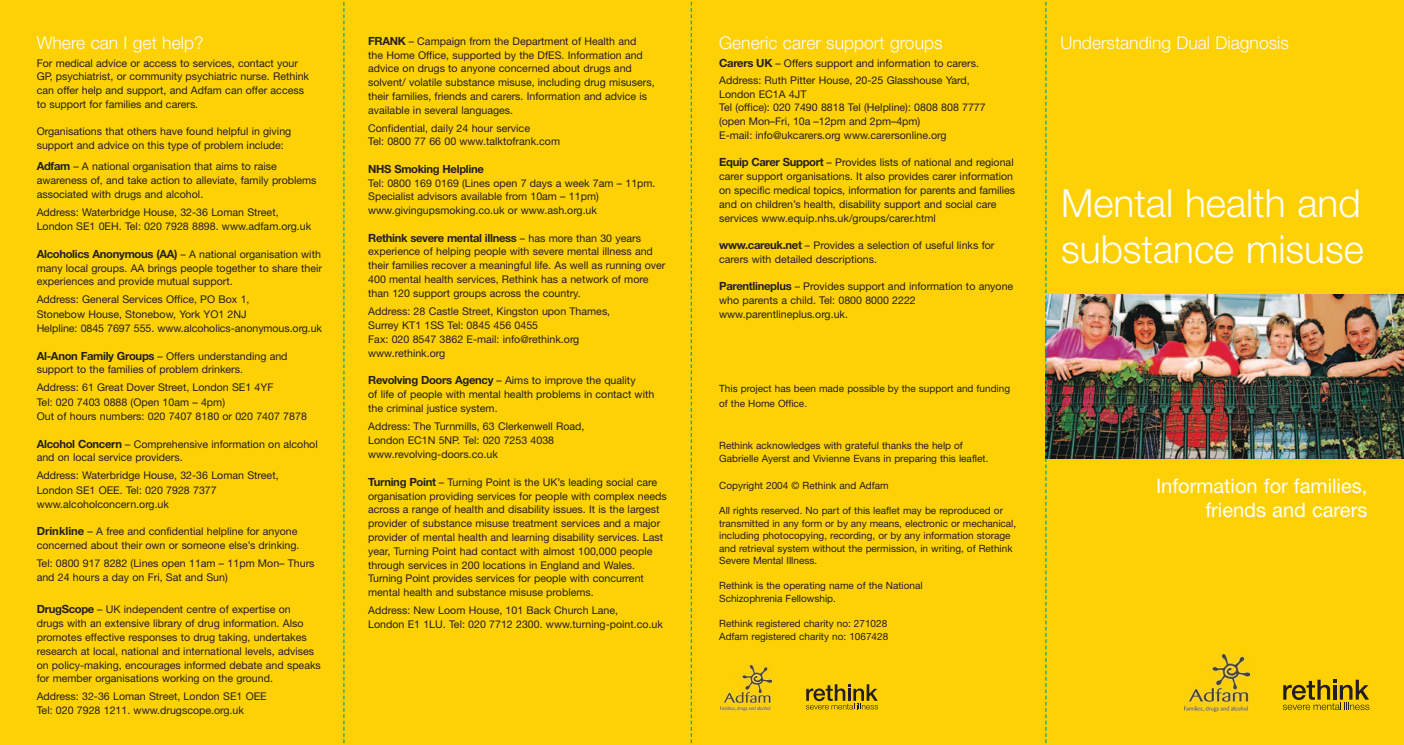
<style>
.page{position:relative;width:1404px;height:745px;background:#fff}
.page>*{position:absolute;margin:0;border:0;box-sizing:border-box;transform-origin:0 0}
.t1{font:300 38.75px/46.5px "Helvetica Neue";color:#fff}
.t2{font:20px/24px "Helvetica Neue";color:#fff;text-align:right}
.t3{font:300 17.5px "Helvetica Neue";color:#fff}
.t4{font:700 11.25px "Helvetica Neue";letter-spacing:-.03em;color:#231f20}
.t5{font:10.62px/13.8px "Helvetica Neue";color:#231f20}
.t6{font:10px/12.5px "Helvetica Neue";color:#231f20}
.s1{font-weight:700;font-size:11.25px}
.s2{font-weight:400;font-size:10.62px}
</style>
<div class="page">
<div style="left:344px;top:0;width:347px;height:744px;background:#fed105"></div>
<div style="left:691px;top:0;width:354px;height:744px;background:#fed105"></div>
<div style="left:0;top:0;width:344px;height:744px;background:#fed105"></div>
<div style="left:1045px;top:0;width:358px;height:744px;background:#fed105"></div>
<img style="left:1046px;top:294px;width:357px;height:164px">
<svg style="left:1282px;top:679px;width:87px;height:30px"></svg>
<svg style="left:806px;top:684px;width:72px;height:25px"></svg>
<img style="left:1184px;top:654px;width:65px;height:56px">
<img style="left:720px;top:665px;width:51px;height:44px">
<svg style="left:1045px;top:1px;width:1px;height:743px"></svg>
<svg style="left:690px;top:1px;width:2px;height:743px"></svg>
<svg style="left:343px;top:1px;width:1px;height:743px"></svg>
<h3 class="t3" style="left:37px;top:37px;width:168px">Where can I get help?</h3>
<p class="t5" style="left:37px;top:57px;width:274px">For medical advice or access to services, contact your GP, psychiatrist, or community psychiatric nurse. Rethink can offer help and support, and Adfam can offer access to support for families and carers.</p>
<p class="t5" style="left:37px;top:126px;width:256px">Organisations that others have found helpful in giving support and advice on this type of problem include:</p>
<p class="t5" style="left:37px;top:161px;width:281px"><span class="s1">Adfam</span> – A national organisation that aims to raise awareness of, and take action to alleviate, family problems associated with drugs and alcohol.</p>
<p class="t5" style="left:37px;top:206px;width:276px;line-height:14.4px">Address: Waterbridge House, 32-36 Loman Street,<br>London SE1 0EH. Tel: 020 7928 8898. www.adfam.org.uk</p>
<p class="t5" style="left:37px;top:248px;width:287px;text-align:justify"><span class="s1">Alcoholics Anonymous (AA)</span> – A national organisation with many local groups. AA brings people together to share their experiences and provide mutual support.</p>
<p class="t5" style="left:37px;top:293px;width:287px;line-height:14.4px">Address: General Services Office, PO Box 1,<br>Stonebow House, Stonebow, York YO1 2NJ<br>Helpline: 0845 7697 555. www.alcoholics-anonymous.org.uk</p>
<p class="t5" style="left:37px;top:350px;width:252px"><span class="s1">Al-Anon Family Groups</span> – Offers understanding and support to the families of problem drinkers.</p>
<p class="t5" style="left:37px;top:381px;width:272px;line-height:14.4px">Address: 61 Great Dover Street, London SE1 4YF<br>Tel: 020 7403 0888 (Open 10am – 4pm)<br>Out of hours numbers: 020 7407 8180 or 020 7407 7878</p>
<p class="t5" style="left:37px;top:437px;width:282px"><span class="s1">Alcohol Concern</span> – Comprehensive information on alcohol and on local service providers.</p>
<p class="t5" style="left:37px;top:469px;width:243px">Address: Waterbridge House, 32-36 Loman Street,<br>London SE1 OEE. Tel: 020 7928 7377 www.alcoholconcern.org.uk</p>
<p class="t5" style="left:37px;top:525px;width:264px"><span class="s1">Drinkline</span> – A free and confidential helpline for anyone concerned about their own or someone else’s drinking.</p>
<p class="t5" style="left:37px;top:556px;width:279px;line-height:14.4px">Tel: 0800 917 8282 (Lines open 11am – 11pm Mon– Thurs and 24 hours a day on Fri, Sat and Sun)</p>
<p class="t5" style="left:37px;top:603px;width:286px"><span class="s1">DrugScope</span> – UK independent centre of expertise on<br>drugs with an extensive library of drug information. Also promotes effective responses to drug taking, undertakes research at local, national and international levels, advises on policy-making, encourages informed debate and speaks for member organisations working on the ground.</p>
<p class="t5" style="left:37px;top:690px;width:231px">Address: 32-36 Loman Street, London SE1 OEE<br>Tel: 020 7928 1211. www.drugscope.org.uk</p>
<p class="t5" style="left:368px;top:35px;width:288px"><span class="s1">FRANK</span> – Campaign from the Department of Health and<br>the Home Office, supported by the DfES. Information and advice on drugs to anyone concerned about drugs and solvent/ volatile substance misuse, including drug misusers, their families, friends and carers. Information and advice is available in several languages.</p>
<p class="t5" style="left:368px;top:122px;width:193px">Confidential, daily 24 hour service<br>Tel: 0800 77 66 00 www.talktofrank.com</p>
<p class="t4" style="left:368px;top:165px;width:117px">NHS Smoking Helpline</p>
<p class="t5" style="left:368px;top:177px;width:289px">Tel: 0800 169 0169 (Lines open 7 days a week 7am – 11pm.<br>Specialist advisors available from 10am – 11pm) www.givingupsmoking.co.uk or www.ash.org.uk</p>
<p class="t4" style="left:368px;top:233px;width:274px">Rethink severe mental illness <span class="s2">– has more than 30 years</span></p>
<p class="t5" style="left:368px;top:246px;width:299px">experience of helping people with severe mental illness and their families recover a meaningful life. As well as running over 400 mental health services, Rethink has a network of more than 120 support groups across the country.</p>
<p class="t5" style="left:368px;top:305px;width:243px">Address: 28 Castle Street, Kingston upon Thames, Surrey KT1 1SS Tel: 0845 456 0455<br>Fax: 020 8547 3862 E-mail: info@rethink.org www.rethink.org</p>
<p class="t5" style="left:368px;top:374px;width:287px"><span class="s1">Revolving Doors Agency</span> – Aims to improve the quality<br>of life of people with mental health problems in contact with the criminal justice system.</p>
<p class="t5" style="left:368px;top:419px;width:218px;line-height:14.4px">Address: The Turnmills, 63 Clerkenwell Road,<br>London EC1N 5NP. Tel: 020 7253 4038 www.revolving-doors.co.uk</p>
<p class="t5" style="left:368px;top:476px;width:300px"><span class="s1">Turning Point</span> – Turning Point is the UK’s leading social care organisation providing services for people with complex needs across a range of health and disability issues. It is the largest provider of substance misuse treatment services and a major provider of mental health and learning disability services. Last year, Turning Point had contact with almost 100,000 people through services in 200 locations in England and Wales.<br>Turning Point provides services for people with concurrent mental health and substance misuse problems.</p>
<p class="t5" style="left:368px;top:603px;width:296px;line-height:14.4px">Address: New Loom House, 101 Back Church Lane,<br>London E1 1LU. Tel: 020 7712 2300. www.turning-point.co.uk</p>
<h3 class="t3" style="left:719px;top:37px;width:225px">Generic carer support groups</h3>
<p class="t5" style="left:719px;top:55px;width:261px;line-height:17.2px"><span class="s1">Carers UK</span> – Offers support and information to carers.<br>Address: Ruth Pitter House, 20-25 Glasshouse Yard,</p>
<p class="t5" style="left:719px;top:88px;width:268px">London EC1A 4JT<br>Tel (office): 020 7490 8818 Tel (Helpline): 0808 808 7777 (open Mon–Fri, 10a –12pm and 2pm–4pm)<br>E-mail: info@ukcarers.org www.carersonline.org</p>
<p class="t5" style="left:719px;top:157px;width:297px"><span class="s1">Equip Carer Support</span> – Provides lists of national and regional carer support organisations. It also provides carer information on specific medical topics, information for parents and families and on children’s health, disability support and social care services www.equip.nhs.uk/groups/carer.html</p>
<p class="t5" style="left:719px;top:239px;width:277px"><span class="s1">www.careuk.net</span> – Provides a selection of useful links for carers with detailed descriptions.</p>
<p class="t5" style="left:719px;top:280px;width:295px"><span class="s1">Parentlineplus</span> – Provides support and information to anyone who parents a child. Tel: 0800 8000 2222 www.parentlineplus.org.uk.</p>
<p class="t6" style="left:719px;top:381px;width:292px;line-height:15px">This project has been made possible by the support and funding of the Home Office.</p>
<p class="t6" style="left:719px;top:440px;width:271px">Rethink acknowledges with grateful thanks the help of<br>Gabrielle Ayerst and Vivienne Evans in preparing this leaflet.</p>
<p class="t6" style="left:719px;top:480px;width:171px">Copyright 2004 © Rethink and Adfam</p>
<p class="t6" style="left:719px;top:505px;width:298px">All rights reserved. No part of this leaflet may be reproduced or transmitted in any form or by any means, electronic or mechanical, including photocopying, recording, or by any information storage and retrieval system without the permission, in writing, of Rethink Severe Mental Illness.</p>
<p class="t6" style="left:719px;top:580px;width:205px">Rethink is the operating name of the National<br>Schizophrenia Fellowship.</p>
<p class="t6" style="left:719px;top:617px;width:170px">Rethink registered charity no: 271028<br>Adfam registered charity no: 1067428</p>
<h3 class="t3" style="left:1060px;top:37px;width:230px">Understanding Dual Diagnosis</h3>
<h1 class="t1" style="left:1061px;top:183px;width:304px">Mental health and substance misuse</h1>
<h2 class="t2" style="left:1155px;top:475px;width:213px">Information for families, friends and carers</h2>
</div>
